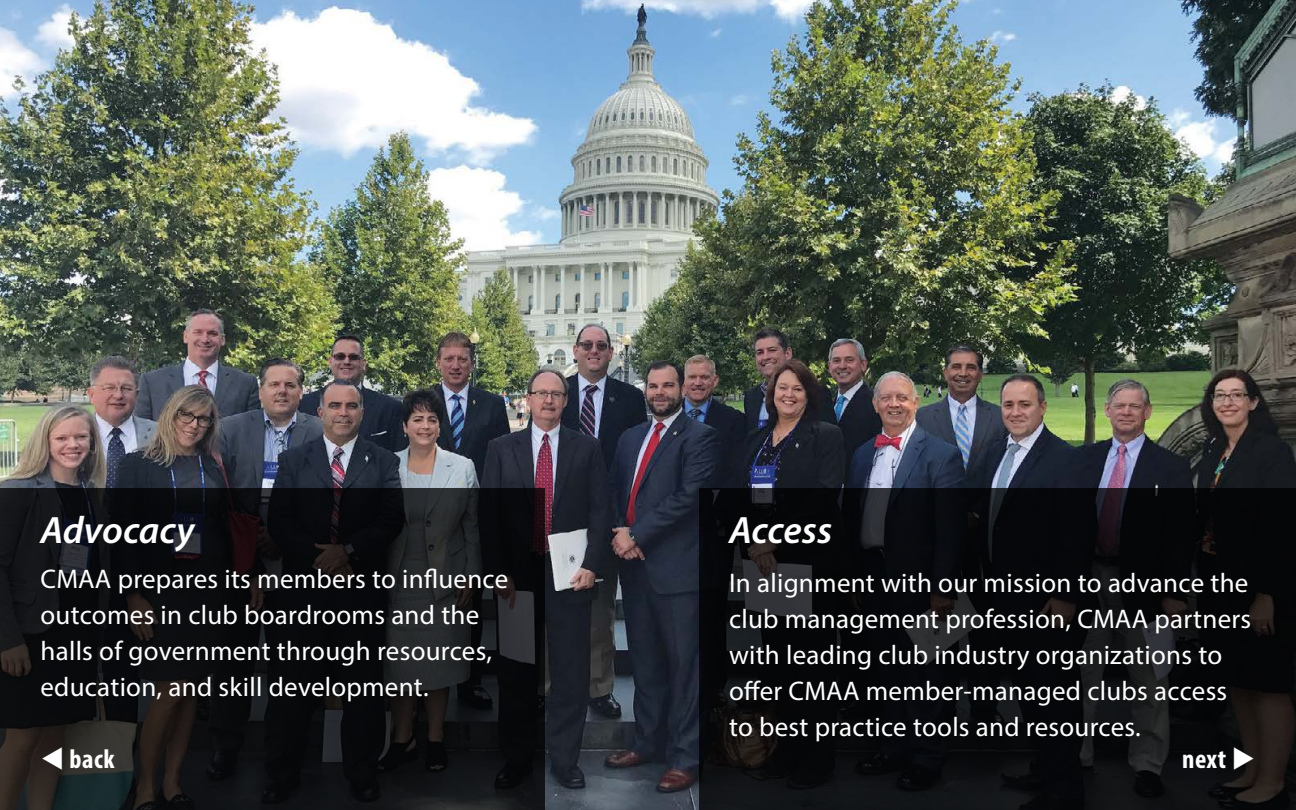
<style>
.page{position:relative;width:1296px;height:810px;background:#fff}
.page>*{position:absolute;margin:0;border:0;box-sizing:border-box;transform-origin:0 0}
.HeadB{font:italic 600 38.25px "Myriad Pro";color:#fff}
.BodyB_big{font:italic 600 38.25px "Myriad Pro";letter-spacing:-.01em;color:#fff}
.BodyB_big-2{font:27px/36px "Myriad Pro";letter-spacing:.01em;color:#fff}
.t1{font:700 condensed 27px "Myriad Pro";letter-spacing:.02em;color:#fff}
</style>
<div class="page">
<img style="left:0;top:0;width:1296px;height:810px">
<svg style="left:700px;top:488px;width:596px;height:322px;background:#0b0c0e"></svg>
<svg style="left:0;top:488px;width:544px;height:322px;background:#111214"></svg>
<p class="HeadB" style="left:40px;top:506px;width:156px">Advocacy</p>
<p class="BodyB_big-2" style="left:40px;top:560px;width:469px">CMAA prepares its members to influence outcomes in club boardrooms and the halls of government through resources, education, and skill development.</p>
<p class="BodyB_big" style="left:729px;top:506px;width:105px">Access</p>
<p class="BodyB_big-2" style="left:729px;top:565px;width:524px">In alignment with our mission to advance the club management profession, CMAA partners with leading club industry organizations to offer CMAA member-managed clubs access to best practice tools and resources.</p>
<p class="t1" style="left:40px;top:742px;width:76px">▼ back</p>
<p class="t1" style="left:1182px;top:742px;width:75px">next ◆</p>
</div>
